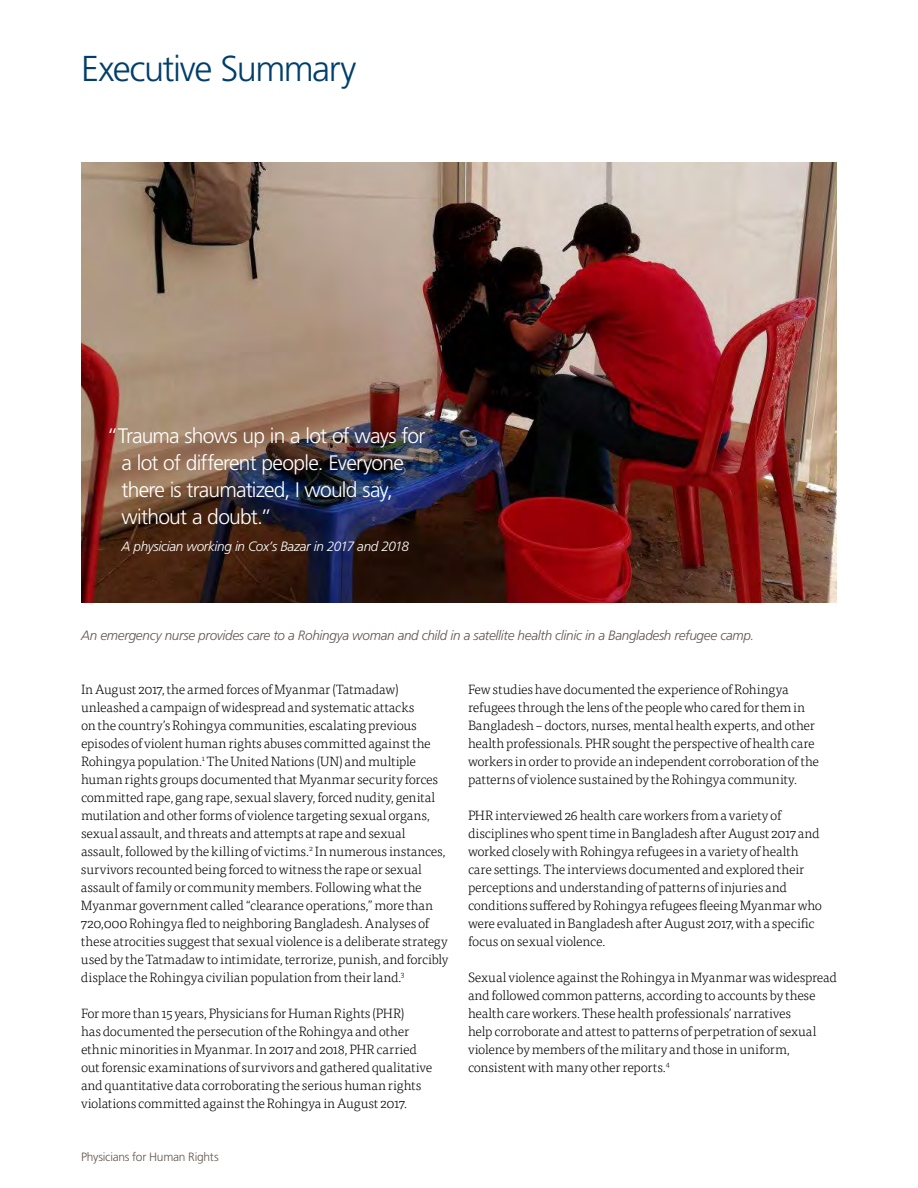
<style>
.page{position:relative;width:918px;height:1188px;background:#fff}
.page>*{position:absolute;margin:0;border:0;box-sizing:border-box;transform-origin:0 0}
.t1{font:300 36px "Frutiger LT Std";letter-spacing:-.04em;color:#003e6b}
.t2{font:300 21px/27px "Frutiger LT Std";letter-spacing:-.035em;color:#fff}
.t3{font:300 13.5px/18px "Tisa OT";letter-spacing:-.015em;color:#000}
.t4{font:italic 300 13.5px "Frutiger LT Std";letter-spacing:-.02em;color:#63554f}
.t5{font:italic 300 13.5px "Frutiger LT Std";letter-spacing:-.025em;color:#fff}
.t6{font:300 12px "Frutiger LT Std";letter-spacing:-.02em;color:#63554f}
</style>
<div class="page">
<img style="left:81px;top:162px;width:756px;height:441px">
<h1 class="t1" style="left:81px;top:48px;width:277px">Executive Summary</h1>
<h2 class="t2" style="left:122px;top:423px;width:305px;text-indent:-15px">“Trauma shows up in a lot of ways for a lot of different people. Everyone there is traumatized, I would say, without a doubt.”</h2>
<p class="t5" style="left:122px;top:539px;width:289px">A physician working in Cox’s Bazar in 2017 and 2018</p>
<p class="t4" style="left:81px;top:628px;width:675px">An emergency nurse provides care to a Rohingya woman and child in a satellite health clinic in a Bangladesh refugee camp.</p>
<p class="t3" style="left:81px;top:680px;width:369px">In August 2017, the armed forces of Myanmar (Tatmadaw) unleashed a campaign of widespread and systematic attacks<br>on the country’s Rohingya communities, escalating previous episodes of violent human rights abuses committed against the Rohingya population.<sup>1</sup> The United Nations (UN) and multiple human rights groups documented that Myanmar security forces committed rape, gang rape, sexual slavery, forced nudity, genital mutilation and other forms of violence targeting sexual organs, sexual assault, and threats and attempts at rape and sexual assault, followed by the killing of victims.<sup>2</sup> In numerous instances, survivors recounted being forced to witness the rape or sexual assault of family or community members. Following what the Myanmar government called “clearance operations,” more than 720,000 Rohingya fled to neighboring Bangladesh. Analyses of these atrocities suggest that sexual violence is a deliberate strategy used by the Tatmadaw to intimidate, terrorize, punish, and forcibly displace the Rohingya civilian population from their land.<sup>3</sup></p>
<p class="t3" style="left:81px;top:1004px;width:353px">For more than 15 years, Physicians for Human Rights (PHR)<br>has documented the persecution of the Rohingya and other ethnic minorities in Myanmar. In 2017 and 2018, PHR carried out forensic examinations of survivors and gathered qualitative and quantitative data corroborating the serious human rights violations committed against the Rohingya in August 2017.</p>
<p class="t6" style="left:81px;top:1150px;width:139px">Physicians for Human Rights</p>
<p class="t3" style="left:468px;top:680px;width:353px">Few studies have documented the experience of Rohingya refugees through the lens of the people who cared for them in Bangladesh – doctors, nurses, mental health experts, and other health professionals. PHR sought the perspective of health care workers in order to provide an independent corroboration of the patterns of violence sustained by the Rohingya community.</p>
<p class="t3" style="left:468px;top:806px;width:356px">PHR interviewed 26 health care workers from a variety of disciplines who spent time in Bangladesh after August 2017 and worked closely with Rohingya refugees in a variety of health care settings. The interviews documented and explored their perceptions and understanding of patterns of injuries and conditions suffered by Rohingya refugees fleeing Myanmar who were evaluated in Bangladesh after August 2017, with a specific focus on sexual violence.</p>
<p class="t3" style="left:468px;top:968px;width:371px">Sexual violence against the Rohingya in Myanmar was widespread and followed common patterns, according to accounts by these health care workers. These health professionals’ narratives<br>help corroborate and attest to patterns of perpetration of sexual violence by members of the military and those in uniform, consistent with many other reports.<sup>4</sup></p>
</div>
